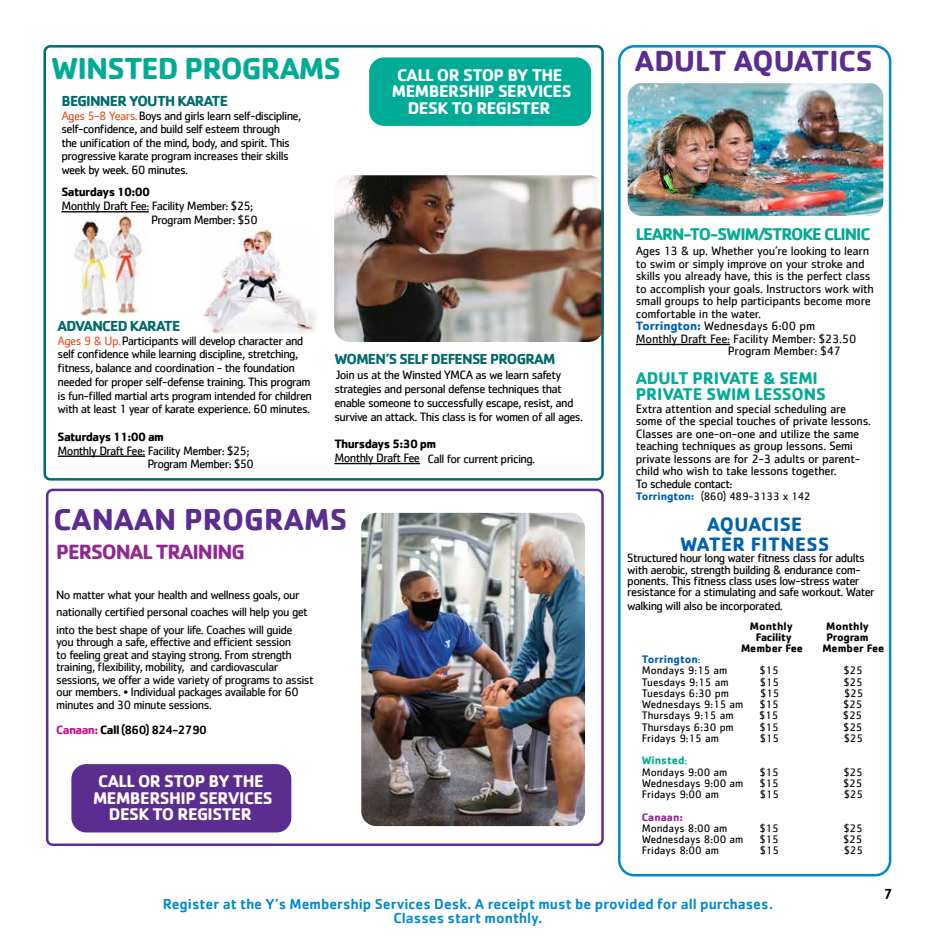
<style>
.page{position:relative;width:936px;height:945px;background:#fff}
.page>*{position:absolute;margin:0;border:0;box-sizing:border-box;transform-origin:0 0}
.t1{font:700 31.25px "Cachet";letter-spacing:-.03em;color:#00ab95}
.t2{font:700 31.25px "Cachet";color:#5c2d91}
.t3{font:700 30px "Cachet";color:#5c2d91}
.t4{font:700 21.25px "Cachet";letter-spacing:-.05em;color:#92278f}
.t5{font:700 20px/20px "Cachet";letter-spacing:.02em;color:#0061af;text-align:center}
.t6{font:700 17.5px/16.4px "Cachet";letter-spacing:-.03em;color:#fff;text-align:center}
.t7{font:700 17.5px/16.2px "Cachet";letter-spacing:-.025em;color:#00ab95}
.t8{font:700 17.5px "Cachet";letter-spacing:-.06em;color:#00ab95}
.t9{font:500 15px/13.8px "Cachet";color:#0089cf;text-align:center}
.t10{font:700 15px "Cachet";letter-spacing:-.05em;color:#006b6b}
.t11{font:500 15px "Cachet";color:#000}
.t12{font:12.5px/13.8px "Cachet";letter-spacing:-.05em;color:#000}
.t13{font:12.5px/12.5px "Cachet";letter-spacing:-.05em;color:#060605}
.t14{font:12.5px/12.5px "Cachet";letter-spacing:-.025em;color:#000101}
.t15{font:12.5px "Cachet";letter-spacing:-.025em;color:#060605}
.t16{font:12.5px "Cachet";letter-spacing:-.02em;color:#060605}
.t17{font:700 12.5px "Cachet";letter-spacing:-.05em;color:#000}
.t18{font:12.5px "Cachet";letter-spacing:-.01em;color:#060605}
.t19{font:500 12.5px "Cachet";letter-spacing:-.05em;color:#000}
.t20{font:11.25px/11.2px "Cachet";color:#000}
.t21{font:11.25px "Cachet";letter-spacing:-.01em;color:#000101}
.t22{font:700 11.25px "Cachet";letter-spacing:-.025em;color:#000101}
.t23{font:700 11.25px "Cachet";color:#000}
.t24{font:700 11.25px "Cachet";color:#000101}
.t25{font:700 11.25px "Cachet";color:#020403}
.t26{font:700 11.25px "Cachet";color:#92278f}
.s1{color:#dd5928}
.s2{font-weight:700;color:#0061af}
.s3{font-weight:700;color:#c6168d}
.s4{font-weight:700}
.s5{color:#0061af}
.s6{font-weight:700;color:#00ab95}
.s7{color:#00ab95}
</style>
<div class="page">
<img style="left:334px;top:175px;width:266px;height:167px">
<img style="left:203px;top:229px;width:113px;height:105px">
<div style="left:617px;top:45px;width:274px;height:831px;border:2px solid #0089cf;border-radius:15px"></div>
<img style="left:627px;top:83px;width:255px;height:133px">
<hr style="left:635px;top:344px;width:94px;height:1px;background:#060605">
<div style="left:43px;top:45px;width:560px;height:436px;border:2px solid #006b6b;border-radius:6px"></div>
<hr style="left:61px;top:211px;width:88px;height:1px;background:#000">
<hr style="left:334px;top:463px;width:86px;height:1px;background:#000">
<div style="left:369px;top:57px;width:222px;height:69px;background:#00ab95;border-radius:15px"></div>
<div style="left:46px;top:489px;width:557px;height:357px;border:2px solid #5c2d91;border-radius:6px"></div>
<div style="left:71px;top:764px;width:220px;height:68px;background:#5c2d91;border-radius:15px"></div>
<img style="left:74px;top:216px;width:68px;height:100px">
<hr style="left:58px;top:456px;width:87px;height:1px;background:#000">
<img style="left:361px;top:513px;width:224px;height:313px">
<h1 class="t1" style="left:51px;top:48px;width:291px">WINSTED PROGRAMS</h1>
<h2 class="t3" style="left:634px;top:41px;width:239px">ADULT AQUATICS</h2>
<p class="t10" style="left:61px;top:92px;width:168px">BEGINNER YOUTH KARATE</p>
<p class="t12" style="left:61px;top:109px;width:241px"><span class="s1">Ages 5-8 Years.</span>Boys and girls learn self-discipline, self-confidence, and build self esteem through<br>the unification of the mind, body, and spirit. This progressive karate program increases their skills week by week. 60 minutes.</p>
<p class="t17" style="left:61px;top:184px;width:90px">Saturdays 10:00</p>
<p class="t12" style="left:151px;top:199px;width:108px;text-indent:-90px">Monthly Draft Fee: Facility Member: $25;<br>Program Member: $50</p>
<h3 class="t6" style="left:392px;top:66px;width:181px">CALL OR STOP BY THE<br>MEMBERSHIP SERVICES<br>DESK TO REGISTER</h3>
<h3 class="t8" style="left:635px;top:223px;width:236px">LEARN-TO-SWIM/STROKE CLINIC</h3>
<p class="t15" style="left:635px;top:244px;width:235px">Ages 13 &amp; up. Whether you’re looking to learn</p>
<p class="t15" style="left:635px;top:256px;width:230px">to swim or simply improve on your stroke and</p>
<p class="t15" style="left:635px;top:269px;width:236px">skills you already have, this is the perfect class</p>
<p class="t15" style="left:635px;top:281px;width:239px">to accomplish your goals. Instructors work with</p>
<p class="t15" style="left:635px;top:294px;width:236px">small groups to help participants become more</p>
<p class="t15" style="left:635px;top:306px;width:127px">comfortable in the water.</p>
<p class="t18" style="left:635px;top:319px;width:181px"><span class="s2">Torrington:</span> Wednesdays 6:00 pm</p>
<p class="t16" style="left:635px;top:331px;width:222px">Monthly Draft Fee: Facility Member: $23.50</p>
<p class="t16" style="left:727px;top:344px;width:114px">Program Member: $47</p>
<h3 class="t7" style="left:635px;top:369px;width:191px">ADULT PRIVATE &amp; SEMI<br>PRIVATE SWIM LESSONS</h3>
<p class="t14" style="left:635px;top:402px;width:236px">Extra attention and special scheduling are some of the special touches of private lessons.<br>Classes are one-on-one and utilize the same teaching techniques as group lessons. Semi private lessons are for 2-3 adults or parent&shy;child who wish to take lessons together.<br>To schedule contact:</p>
<p class="t21" style="left:635px;top:490px;width:176px"><span class="s2">Torrington:</span> (860) 489-3133 x 142</p>
<p class="t10" style="left:58px;top:316px;width:124px">ADVANCED KARATE</p>
<p class="t12" style="left:58px;top:333px;width:256px"><span class="s1">Ages 9 &amp; Up.</span>Participants will develop character and self confidence while learning discipline, stretching, fitness, balance and coordination - the foundation needed for proper self-defense training. This program is fun-filled martial arts program intended for children with at least 1 year of karate experience. 60 minutes.</p>
<p class="t17" style="left:58px;top:429px;width:108px">Saturdays 11:00 am</p>
<p class="t12" style="left:147px;top:443px;width:108px;text-indent:-90px">Monthly Draft Fee: Facility Member: $25;<br>Program Member: $50</p>
<p class="t12" style="left:427px;top:452px;width:109px">Call for current pricing.</p>
<p class="t10" style="left:334px;top:350px;width:222px">WOMEN’S SELF DEFENSE PROGRAM</p>
<p class="t12" style="left:334px;top:368px;width:250px">Join us at the Winsted YMCA as we learn safety strategies and personal defense techniques that enable someone to successfully escape, resist, and survive an attack. This class is for women of all ages.</p>
<p class="t17" style="left:334px;top:436px;width:103px">Thursdays 5:30 pm</p>
<p class="t12" style="left:334px;top:451px;width:87px">Monthly Draft Fee</p>
<h1 class="t2" style="left:53px;top:499px;width:295px">CANAAN PROGRAMS</h1>
<h3 class="t4" style="left:56px;top:538px;width:190px">PERSONAL TRAINING</h3>
<p class="t13" style="left:56px;top:585px;width:253px;line-height:17.5px">No matter what your health and wellness goals, our nationally certified personal coaches will help you get into the best shape of your life. Coaches will guide</p>
<p class="t13" style="left:56px;top:635px;width:259px">you through a safe, effective and efficient session<br>to feeling great and staying strong. From strength training, flexibility, mobility, and cardiovascular sessions, we offer a wide variety of programs to assist our members. • Individual packages available for 60 minutes and 30 minute sessions.</p>
<p class="t19" style="left:56px;top:722px;width:152px"><span class="s3">Canaan:</span> <span class="s4">Call</span> (860) 824-2790</p>
<h3 class="t6" style="left:93px;top:773px;width:181px">CALL OR STOP BY THE<br>MEMBERSHIP SERVICES<br>DESK TO REGISTER</h3>
<h3 class="t5" style="left:679px;top:514px;width:151px">AQUACISE<br>WATER FITNESS</h3>
<p class="t12" style="left:627px;top:552px;width:249px;line-height:11.2px">Structured hour long water fitness class for adults with aerobic, strength building &amp; endurance com&shy;ponents. This fitness class uses low-stress water resistance for a stimulating and safe workout. Water</p>
<p class="t12" style="left:627px;top:598px;width:157px">walking will also be incorporated.</p>
<p class="t23" style="left:749px;top:619px;width:45px">Monthly</p>
<p class="t23" style="left:825px;top:619px;width:45px">Monthly</p>
<p class="t22" style="left:755px;top:630px;width:38px">Facility</p>
<p class="t22" style="left:826px;top:630px;width:44px">Program</p>
<p class="t24" style="left:740px;top:641px;width:63px">Member Fee</p>
<p class="t25" style="left:822px;top:641px;width:63px">Member Fee</p>
<p class="t20" style="left:641px;top:654px;width:87px"><span class="s2">Torrington</span><span class="s5">:<br></span>Mondays 9:15 am</p>
<p class="t20" style="left:759px;top:665px;width:20px">$15</p>
<p class="t20" style="left:843px;top:665px;width:20px">$25</p>
<p class="t20" style="left:641px;top:676px;width:88px">Tuesdays 9:15 am</p>
<p class="t20" style="left:759px;top:676px;width:20px">$15</p>
<p class="t20" style="left:843px;top:676px;width:20px">$25</p>
<p class="t20" style="left:641px;top:687px;width:89px">Tuesdays 6:30 pm</p>
<p class="t20" style="left:760px;top:687px;width:20px">$15</p>
<p class="t20" style="left:844px;top:687px;width:20px">$25</p>
<p class="t20" style="left:641px;top:699px;width:103px">Wednesdays 9:15 am</p>
<p class="t20" style="left:759px;top:699px;width:20px">$15</p>
<p class="t20" style="left:843px;top:699px;width:20px">$25</p>
<p class="t20" style="left:641px;top:710px;width:93px">Thursdays 9:15 am</p>
<p class="t20" style="left:759px;top:710px;width:20px">$15</p>
<p class="t20" style="left:843px;top:710px;width:20px">$25</p>
<p class="t20" style="left:641px;top:721px;width:94px">Thursdays 6:30 pm</p>
<p class="t20" style="left:759px;top:721px;width:20px">$15</p>
<p class="t20" style="left:843px;top:721px;width:20px">$25</p>
<p class="t20" style="left:641px;top:732px;width:79px">Fridays 9:15 am</p>
<p class="t20" style="left:760px;top:732px;width:20px">$15</p>
<p class="t20" style="left:843px;top:732px;width:20px">$25</p>
<p class="t20" style="left:641px;top:755px;width:87px"><span class="s6">Winsted</span><span class="s7">:<br></span>Mondays 9:00 am</p>
<p class="t20" style="left:759px;top:766px;width:20px">$15</p>
<p class="t20" style="left:843px;top:766px;width:20px">$25</p>
<p class="t20" style="left:641px;top:777px;width:103px">Wednesdays 9:00 am</p>
<p class="t20" style="left:759px;top:777px;width:20px">$15</p>
<p class="t20" style="left:843px;top:777px;width:20px">$25</p>
<p class="t20" style="left:641px;top:789px;width:79px">Fridays 9:00 am</p>
<p class="t20" style="left:760px;top:789px;width:20px">$15</p>
<p class="t20" style="left:843px;top:789px;width:20px">$25</p>
<p class="t26" style="left:641px;top:810px;width:43px">Canaan:</p>
<p class="t20" style="left:641px;top:822px;width:87px">Mondays 8:00 am</p>
<p class="t20" style="left:759px;top:822px;width:20px">$15</p>
<p class="t20" style="left:843px;top:822px;width:20px">$25</p>
<p class="t20" style="left:641px;top:834px;width:103px">Wednesdays 8:00 am</p>
<p class="t20" style="left:759px;top:834px;width:20px">$15</p>
<p class="t20" style="left:843px;top:834px;width:20px">$25</p>
<p class="t20" style="left:641px;top:845px;width:79px">Fridays 8:00 am</p>
<p class="t20" style="left:760px;top:845px;width:20px">$15</p>
<p class="t20" style="left:843px;top:845px;width:20px">$25</p>
<p class="t9" style="left:163px;top:897px;width:611px">Register at the Y’s Membership Services Desk. A receipt must be provided for all purchases.<br>Classes start monthly.</p>
<p class="t11" style="left:882px;top:885px;width:11px">7</p>
</div>
